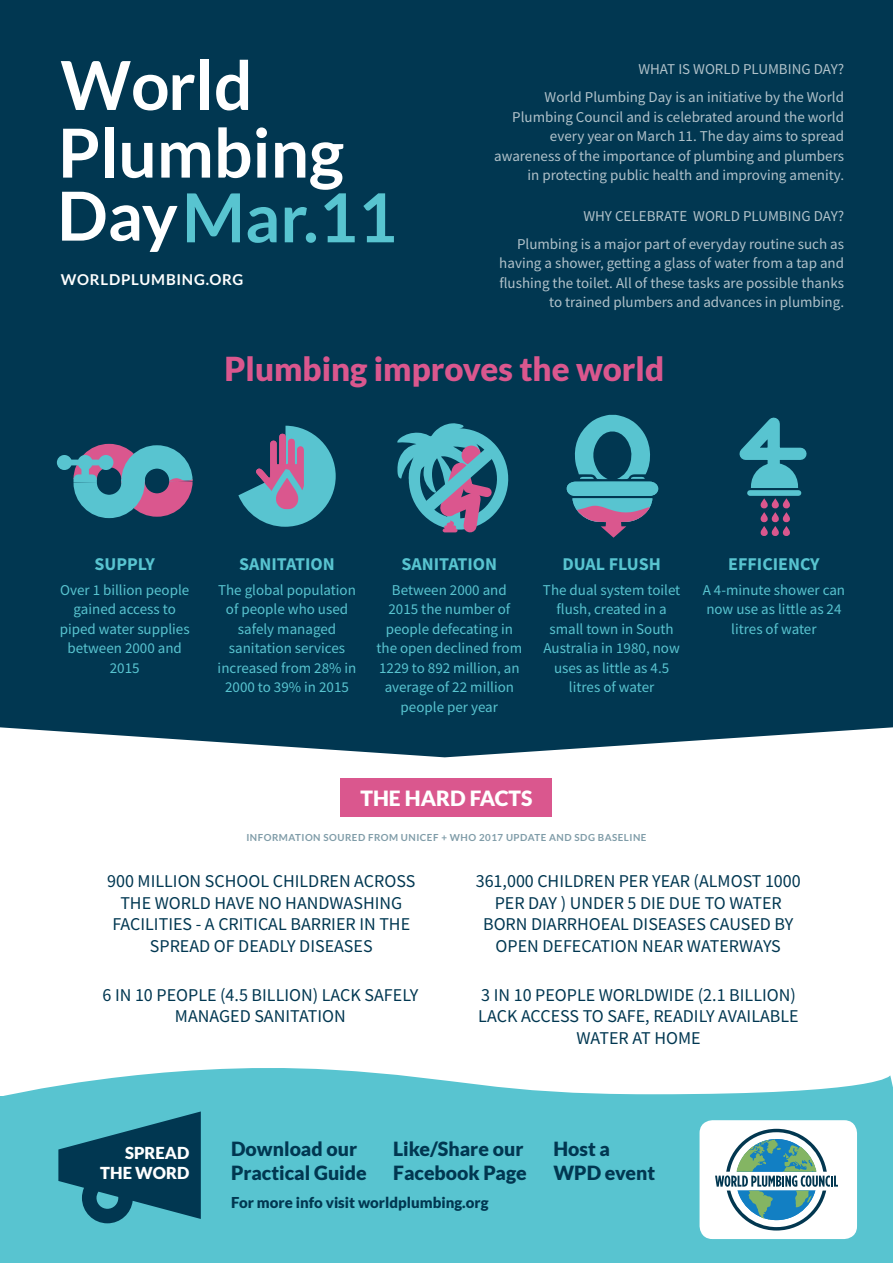
<style>
.page{position:relative;width:893px;height:1263px;background:#fff}
.page>*{position:absolute;margin:0;border:0;box-sizing:border-box;transform-origin:0 0}
.t1{font:700 67.65px/66.2px "Lato";color:#fff}
.t2{font:900 33px "Lato";color:#da578e}
.t3{font:900 21px "Lato";color:#fff}
.t4{font:900 19.5px/23.4px "Lato";color:#013751}
.t5{font:18px/21.6px "Source Sans Pro";color:#013751;text-align:center}
.t6{font:700 18px "Source Sans Pro";color:#58c4d0}
.t7{font:900 16.5px/19.8px "Lato";color:#fff;text-align:right}
.t8{font:15px/19.5px "Source Sans Pro";color:#b1c2ca;text-align:right}
.t9{font:15px/19.5px "Source Sans Pro";color:#58c4d0;text-align:center}
.t10{font:900 15px "Lato";color:#013751}
.t11{font:700 15px "Lato";letter-spacing:.05em;color:#fff}
.t12{font:700 9.75px "Lato";letter-spacing:.05em;color:#7f9ca8}
.s1{color:#58c4d0}
</style>
<div class="page">
<div style="left:0;top:0;width:893px;height:757px;background:#013751"></div>
<div style="left:0;top:1096px;width:893px;height:167px;background:#58c4d0"></div>
<svg style="left:3px;top:1068px;width:890px;height:28px"></svg>
<svg style="left:58px;top:1111px;width:143px;height:112px"></svg>
<div style="left:341px;top:778px;width:211px;height:39px;background:#da578e"></div>
<svg style="left:699px;top:1120px;width:158px;height:119px"></svg>
<svg style="left:57px;top:432px;width:147px;height:98px"></svg>
<svg style="left:238px;top:426px;width:98px;height:101px"></svg>
<svg style="left:393px;top:413px;width:115px;height:132px"></svg>
<svg style="left:566px;top:415px;width:92px;height:123px"></svg>
<svg style="left:760px;top:498px;width:30px;height:38px"></svg>
<div style="left:750px;top:490px;width:48px;height:6px;background:#58c4d0"></div>
<svg style="left:717px;top:393px;width:96px;height:96px"></svg>
<h1 class="t1" style="left:57px;top:51px;width:341px">World<br>Plumbing<br>Day<span class="s1">Mar.11</span></h1>
<p class="t11" style="left:61px;top:271px;width:184px">WORLDPLUMBING.ORG</p>
<p class="t8" style="left:545px;top:55px;width:301px;line-height:28px">WHAT IS WORLD PLUMBING DAY?<br>World Plumbing Day is an initiative by the World</p>
<p class="t8" style="left:494px;top:107px;width:351px">Plumbing Council and is celebrated around the world every year on March 11. The day aims to spread awareness of the importance of plumbing and plumbers in protecting public health and improving amenity.</p>
<p class="t8" style="left:517px;top:202px;width:329px;line-height:28px">WHY CELEBRATE WORLD PLUMBING DAY?<br>Plumbing is a major part of everyday routine such as</p>
<p class="t8" style="left:499px;top:254px;width:346px">having a shower, getting a glass of water from a tap and flushing the toilet. All of these tasks are possible thanks to trained plumbers and advances in plumbing.</p>
<h2 class="t2" style="left:225px;top:349px;width:441px">Plumbing improves the world</h2>
<p class="t6" style="left:94px;top:552px;width:62px">SUPPLY</p>
<p class="t6" style="left:239px;top:552px;width:97px">SANITATION</p>
<p class="t6" style="left:401px;top:552px;width:97px">SANITATION</p>
<p class="t6" style="left:562px;top:552px;width:100px">DUAL FLUSH</p>
<p class="t6" style="left:728px;top:552px;width:93px">EFFICIENCY</p>
<p class="t9" style="left:218px;top:580px;width:140px">The global population of people who used safely managed sanitation services increased from 28% in<br>2000 to 39% in 2015</p>
<p class="t9" style="left:376px;top:580px;width:147px">Between 2000 and<br>2015 the number of people defecating in the open declined from<br>1229 to 892 million, an average of 22 million people per year</p>
<p class="t9" style="left:543px;top:580px;width:139px">The dual system toilet flush, created in a small town in South<br>Australia in 1980, now uses as little as 4.5 litres of water</p>
<p class="t9" style="left:703px;top:580px;width:144px">A 4-minute shower can now use as little as 24 litres of water</p>
<p class="t9" style="left:60px;top:580px;width:131px">Over 1 billion people gained access to piped water supplies between 2000 and<br>2015</p>
<h3 class="t3" style="left:360px;top:786px;width:173px">THE HARD FACTS</h3>
<p class="t12" style="left:246px;top:832px;width:402px">INFORMATION SOURED FROM UNICEF + WHO 2017 UPDATE AND SDG BASELINE</p>
<p class="t5" style="left:476px;top:870px;width:327px">361,000 CHILDREN PER YEAR (ALMOST 1000<br>PER DAY ) UNDER 5 DIE DUE TO WATER BORN DIARRHOEAL DISEASES CAUSED BY OPEN DEFECATION NEAR WATERWAYS</p>
<p class="t5" style="left:107px;top:870px;width:310px">900 MILLION SCHOOL CHILDREN ACROSS<br>THE WORLD HAVE NO HANDWASHING<br>FACILITIES - A CRITICAL BARRIER IN THE<br>SPREAD OF DEADLY DISEASES</p>
<p class="t5" style="left:103px;top:984px;width:317px">6 IN 10 PEOPLE (4.5 BILLION) LACK SAFELY<br>MANAGED SANITATION</p>
<p class="t5" style="left:478px;top:984px;width:322px">3 IN 10 PEOPLE WORLDWIDE (2.1 BILLION)<br>LACK ACCESS TO SAFE, READILY AVAILABLE<br>WATER AT HOME</p>
<p class="t7" style="left:100px;top:1142px;width:90px">SPREAD<br>THE WORD</p>
<h3 class="t4" style="left:231px;top:1137px;width:137px">Download our<br>Practical Guide</h3>
<h3 class="t4" style="left:393px;top:1137px;width:135px">Like/Share our<br>Facebook Page</h3>
<h3 class="t4" style="left:553px;top:1137px;width:103px">Host a<br>WPD event</h3>
<p class="t10" style="left:231px;top:1194px;width:259px">For more info visit worldplumbing.org</p>
</div>
